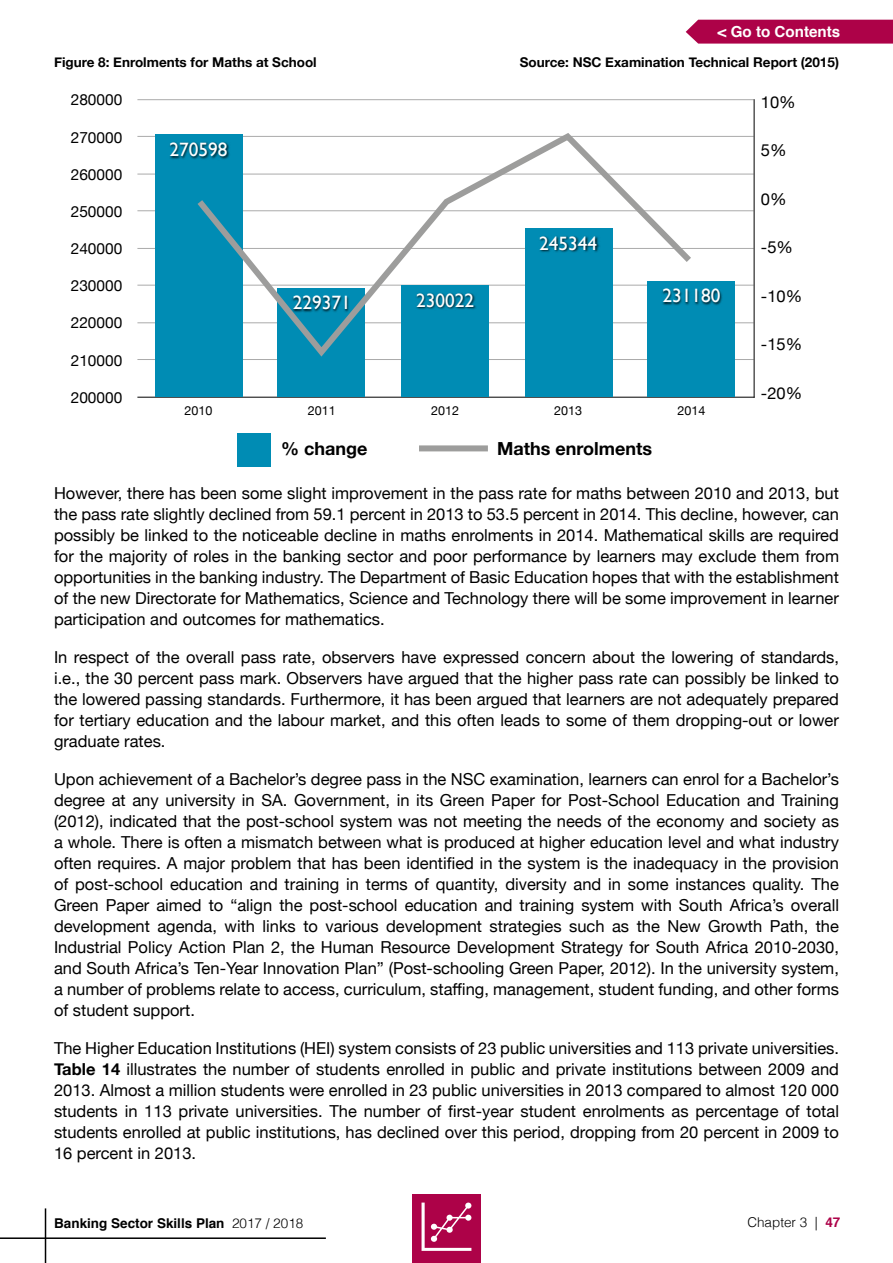
<style>
.page{position:relative;width:893px;height:1263px;background:#fff}
.page>*{position:absolute;margin:0;border:0;box-sizing:border-box;transform-origin:0 0}
.t1{font:19.35px "Gill Sans";color:#fff}
.t2{font:700 18px "Helvetica Neue";color:#000}
.t3{font:16.5px/21px "Helvetica Neue";color:#000;text-align:justify}
.t4{font:15.45px "Helvetica Neue";color:#000}
.t5{font:700 15.15px "Helvetica";color:#fff}
.t6{font:700 13.5px "Helvetica Neue";color:#000}
.t7{font:700 13.5px "Helvetica";color:#000}
.t8{font:300 13.5px "Helvetica";color:#000}
.t9{font:12.6px "Helvetica Neue";color:#000}
.s1{font-weight:700}
.s2{font-weight:300}
.s3{font-weight:700;color:#ad0248}
</style>
<div class="page">
<div style="left:412px;top:1194px;width:69px;height:69px;background:#ad0248"></div>
<svg style="left:421px;top:1202px;width:51px;height:49px"></svg>
<hr style="left:45px;top:1208px;width:1px;height:55px;background:#000">
<hr style="left:0;top:1237px;width:326px;height:2px;background:#000">
<svg style="left:686px;top:20px;width:207px;height:24px;background:#b00d50"></svg>
<hr style="left:137px;top:359px;width:617px;height:1px;background:#aaa">
<hr style="left:137px;top:322px;width:617px;height:1px;background:#aaa">
<hr style="left:137px;top:285px;width:617px;height:1px;background:#aaa">
<hr style="left:137px;top:248px;width:617px;height:1px;background:#aaa">
<hr style="left:137px;top:210px;width:617px;height:1px;background:#aaa">
<hr style="left:137px;top:174px;width:617px;height:1px;background:#aaa">
<hr style="left:137px;top:136px;width:617px;height:1px;background:#aaa">
<hr style="left:137px;top:99px;width:617px;height:1px;background:#aaa">
<hr style="left:138px;top:397px;width:616px;height:1px;background:#000">
<hr style="left:754px;top:100px;width:1px;height:297px;background:#000">
<img style="left:644px;top:284px;width:96px;height:114px">
<div style="left:647px;top:281px;width:88px;height:116px;background:#008cb4"></div>
<img style="left:522px;top:396px;width:95px;height:2px">
<div style="left:525px;top:228px;width:88px;height:169px;background:#008cb4"></div>
<img style="left:398px;top:396px;width:96px;height:2px">
<div style="left:401px;top:285px;width:88px;height:112px;background:#008cb4"></div>
<img style="left:275px;top:396px;width:95px;height:2px">
<div style="left:277px;top:288px;width:88px;height:109px;background:#008cb4"></div>
<img style="left:152px;top:134px;width:96px;height:264px">
<div style="left:155px;top:135px;width:88px;height:262px;background:#008cb4"></div>
<img style="left:697px;top:289px;width:25px;height:16px">
<img style="left:170px;top:142px;width:21px;height:17px">
<div style="left:238px;top:434px;width:33px;height:33px;background:#008cb4"></div>
<div style="left:419px;top:445px;width:69px;height:6px;background:#9d9d9c"></div>
<svg style="left:191px;top:133px;width:506px;height:228px"></svg>
<p class="t5" style="left:718px;top:20px;width:124px">&lt; Go to Contents</p>
<p class="t6" style="left:54px;top:52px;width:264px">Figure 8: Enrolments for Maths at School</p>
<p class="t6" style="left:520px;top:52px;width:321px">Source: NSC Examination Technical Report (2015)</p>
<p class="t4" style="left:71px;top:89px;width:53px">280000</p>
<p class="t4" style="left:71px;top:126px;width:53px">270000</p>
<p class="t4" style="left:71px;top:163px;width:53px">260000</p>
<p class="t4" style="left:71px;top:200px;width:53px">250000</p>
<p class="t4" style="left:71px;top:237px;width:53px">240000</p>
<p class="t4" style="left:71px;top:275px;width:53px">230000</p>
<p class="t4" style="left:71px;top:312px;width:53px">220000</p>
<p class="t4" style="left:71px;top:349px;width:53px">210000</p>
<p class="t4" style="left:71px;top:386px;width:53px">200000</p>
<p class="t1" style="left:170px;top:138px;width:59px">270598</p>
<p class="t1" style="left:293px;top:291px;width:59px">229371</p>
<p class="t1" style="left:416px;top:289px;width:59px">230022</p>
<p class="t1" style="left:539px;top:232px;width:59px">245344</p>
<p class="t1" style="left:662px;top:284px;width:59px">231180</p>
<p class="t9" style="left:185px;top:401px;width:29px">2010</p>
<p class="t9" style="left:308px;top:401px;width:29px">2011</p>
<p class="t9" style="left:431px;top:401px;width:29px">2012</p>
<p class="t9" style="left:554px;top:401px;width:29px">2013</p>
<p class="t9" style="left:677px;top:401px;width:29px">2014</p>
<p class="t3" style="left:761px;top:92px;width:36px">10%</p>
<p class="t3" style="left:761px;top:141px;width:27px">5%</p>
<p class="t3" style="left:761px;top:189px;width:27px">0%</p>
<p class="t3" style="left:761px;top:238px;width:34px">-5%</p>
<p class="t3" style="left:761px;top:286px;width:43px">-10%</p>
<p class="t3" style="left:761px;top:335px;width:43px">-15%</p>
<p class="t3" style="left:761px;top:383px;width:43px">-20%</p>
<p class="t2" style="left:281px;top:434px;width:88px">% change</p>
<p class="t2" style="left:497px;top:434px;width:156px">Maths enrolments</p>
<p class="t3" style="left:54px;top:484px;width:787px">However, there has been some slight improvement in the pass rate for maths between 2010 and 2013, but the pass rate slightly declined from 59.1 percent in 2013 to 53.5 percent in 2014. This decline, however, can possibly be linked to the noticeable decline in maths enrolments in 2014. Mathematical skills are required for the majority of roles in the banking sector and poor performance by learners may exclude them from opportunities in the banking industry. The Department of Basic Education hopes that with the establishment of the new Directorate for Mathematics, Science and Technology there will be some improvement in learner participation and outcomes for mathematics.</p>
<p class="t3" style="left:54px;top:648px;width:786px">In respect of the overall pass rate, observers have expressed concern about the lowering of standards, i.e., the 30 percent pass mark. Observers have argued that the higher pass rate can possibly be linked to the lowered passing standards. Furthermore, it has been argued that learners are not adequately prepared for tertiary education and the labour market, and this often leads to some of them dropping-out or lower graduate rates.</p>
<p class="t3" style="left:54px;top:770px;width:787px">Upon achievement of a Bachelor’s degree pass in the NSC examination, learners can enrol for a Bachelor’s degree at any university in SA. Government, in its Green Paper for Post-School Education and Training (2012), indicated that the post-school system was not meeting the needs of the economy and society as a whole. There is often a mismatch between what is produced at higher education level and what industry often requires. A major problem that has been identified in the system is the inadequacy in the provision of post-school education and training in terms of quantity, diversity and in some instances quality. The Green Paper aimed to “align the post-school education and training system with South Africa’s overall development agenda, with links to various development strategies such as the New Growth Path, the Industrial Policy Action Plan 2, the Human Resource Development Strategy for South Africa 2010-2030, and South Africa’s Ten-Year Innovation Plan” (Post-schooling Green Paper, 2012). In the university system, a number of problems relate to access, curriculum, staffing, management, student funding, and other forms of student support.</p>
<p class="t3" style="left:54px;top:1039px;width:786px">The Higher Education Institutions (HEI) system consists of 23 public universities and 113 private universities.<br><span class="s1">Table 14</span> illustrates the number of students enrolled in public and private institutions between 2009 and 2013. Almost a million students were enrolled in 23 public universities in 2013 compared to almost 120 000 students in 113 private universities. The number of first-year student enrolments as percentage of total students enrolled at public institutions, has declined over this period, dropping from 20 percent in 2009 to 16 percent in 2013.</p>
<p class="t7" style="left:54px;top:1212px;width:251px">Banking Sector Skills Plan <span class="s2">2017 / 2018</span></p>
<p class="t8" style="left:747px;top:1211px;width:95px">Chapter 3 | <span class="s3">47</span></p>
</div>
